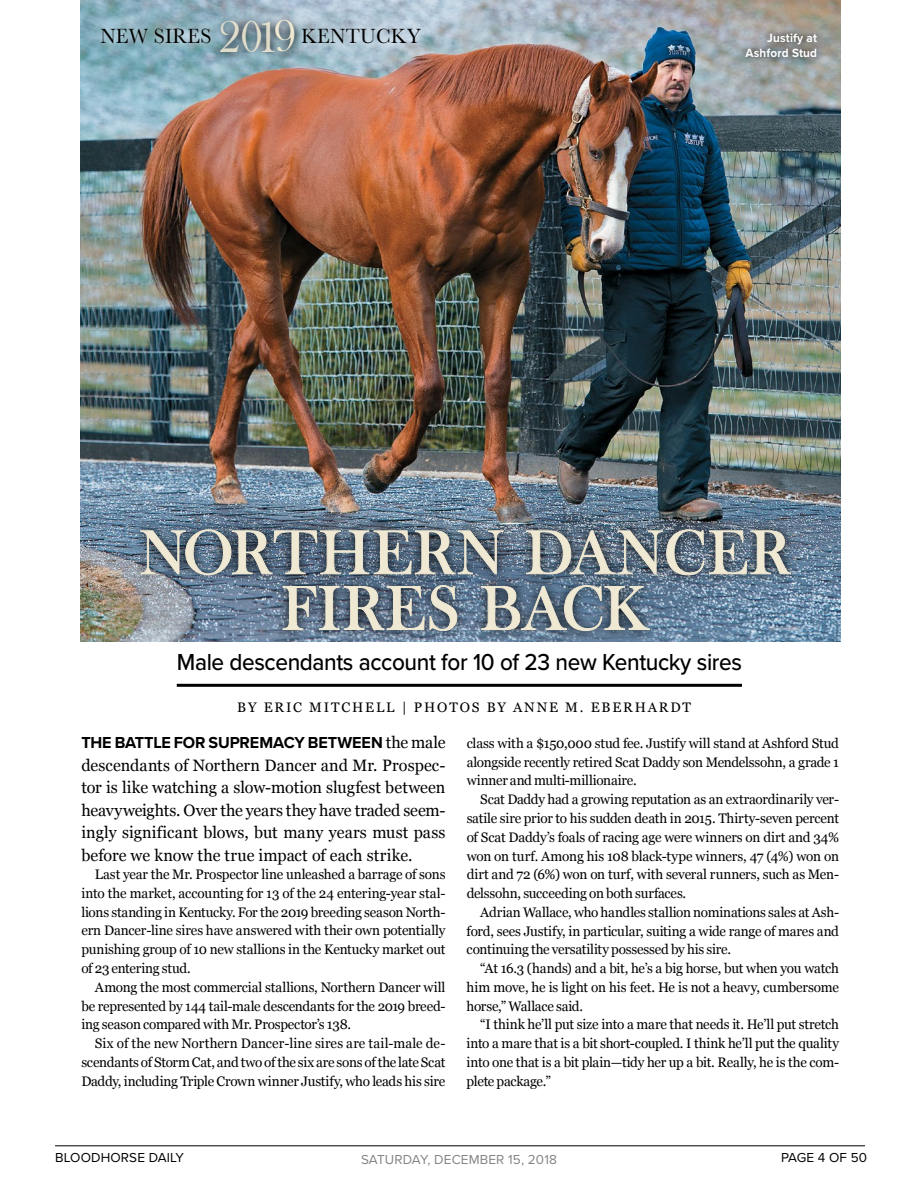
<style>
.page{position:relative;width:918px;height:1188px;background:#fff}
.page>*{position:absolute;margin:0;border:0;box-sizing:border-box;transform-origin:0 0}
.t1{font:64.5px/55.7px "Bask Old Face";letter-spacing:.035em;color:#efe8d3;text-align:center}
.t2{font:45.45px "Bask Old Face";color:#efe8d3}
.t3{font:500 24px "Proxima Nova";letter-spacing:-.015em;color:#000;scale:.94 1}
.t4{font:21.3px "Baskerville";letter-spacing:.015em;color:#000;scale:.95 1}
.t5{font:16.5px/22.5px "Georgia";letter-spacing:.005em;color:#000;text-align:justify}
.t6{font:13.8px "Georgia";letter-spacing:-.015em;color:#000}
.t7{font:13.8px "Georgia";letter-spacing:.005em;color:#000}
.t8{font:13.8px "Georgia";letter-spacing:.13em;color:#000}
.t9{font:13.5px "Proxima Nova";letter-spacing:.01em;color:#000}
.t10{font:13.5px "Proxima Nova";letter-spacing:.01em;color:#848484}
.t11{font:700 12.3px/15px "Proxima Nova";letter-spacing:.015em;color:#fff;text-align:right;scale:.95 1}
.s1{font-family:"Proxima Nova";font-weight:700}
</style>
<div class="page">
<hr style="left:55px;top:1146px;width:810px;height:1px;background:#000">
<img style="left:81px;top:0;width:759px;height:641px">
<hr style="left:177px;top:684px;width:565px;height:3px;background:#000">
<img style="left:130px;top:518px;width:671px;height:124px">
<svg style="left:140px;top:529px;width:364px;height:47px;background:#5e6c79"></svg>
<svg style="left:526px;top:529px;width:265px;height:47px;background:#64717c"></svg>
<svg style="left:282px;top:585px;width:176px;height:46px;background:#65717d"></svg>
<svg style="left:481px;top:585px;width:169px;height:46px;background:#60707e"></svg>
<svg style="left:93px;top:19px;width:336px;height:34px;background:#a1bdc9"></svg>
<svg style="left:213px;top:12px;width:90px;height:48px;background:#829ca8"></svg>
<svg style="left:738px;top:26px;width:87px;height:40px;background:#8e9291"></svg>
<svg style="left:274px;top:20px;width:22px;height:33px"></svg>
<h2 class="t2" style="left:219px;top:12px;width:62px">201</h2>
<p class="t4" style="left:100px;top:23px;width:119px">NEW SIRES</p>
<p class="t4" style="left:301px;top:23px;width:127px">KENTUCKY</p>
<p class="t11" style="left:746px;top:31px;width:77px">Justify at<br>Ashford Stud</p>
<p class="t1" style="left:139px;top:526px;width:652px">NORTHERN DANCER<br>FIRES BACK</p>
<p class="t3" style="left:177px;top:644px;width:603px">Male descendants account for 10 of 23 new Kentucky sires</p>
<p class="t8" style="left:237px;top:698px;width:455px">BY ERIC MITCHELL | PHOTOS BY ANNE M. EBERHARDT</p>
<p class="t5" style="left:81px;top:731px;width:366px"><span class="s1">THE BATTLE FOR SUPREMACY BETWEEN</span> the male descendants of Northern Dancer and Mr. Prospec&shy;tor is like watching a slow-motion slugfest between heavyweights. Over the years they have traded seem&shy;ingly significant blows, but many years must pass before we know the true impact of each strike.</p>
<p class="t6" style="left:95px;top:864px;width:352px">Last year the Mr. Prospector line unleashed a barrage of sons</p>
<p class="t6" style="left:81px;top:883px;width:366px">into the market, accounting for 13 of the 24 entering-year stal-</p>
<p class="t6" style="left:81px;top:902px;width:366px">lions standing in Kentucky. For the 2019 breeding season North-</p>
<p class="t6" style="left:81px;top:921px;width:366px">ern Dancer-line sires have answered with their own potentially</p>
<p class="t6" style="left:81px;top:939px;width:366px">punishing group of 10 new stallions in the Kentucky market out</p>
<p class="t6" style="left:81px;top:958px;width:111px">of 23 entering stud.</p>
<p class="t6" style="left:95px;top:977px;width:352px">Among the most commercial stallions, Northern Dancer will</p>
<p class="t6" style="left:81px;top:996px;width:366px">be represented by 144 tail-male descendants for the 2019 breed-</p>
<p class="t6" style="left:81px;top:1014px;width:271px">ing season compared with Mr. Prospector’s 138.</p>
<p class="t7" style="left:95px;top:1033px;width:352px">Six of the new Northern Dancer-line sires are tail-male de-</p>
<p class="t6" style="left:81px;top:1052px;width:366px">scendants of Storm Cat, and two of the six are sons of the late Scat</p>
<p class="t6" style="left:81px;top:1071px;width:366px">Daddy, including Triple Crown winner Justify, who leads his sire</p>
<p class="t6" style="left:467px;top:733px;width:374px">class with a $150,000 stud fee. Justify will stand at Ashford Stud</p>
<p class="t6" style="left:467px;top:752px;width:374px">alongside recently retired Scat Daddy son Mendelssohn, a grade 1</p>
<p class="t6" style="left:467px;top:771px;width:172px">winner and multi-millionaire.</p>
<p class="t6" style="left:480px;top:789px;width:360px">Scat Daddy had a growing reputation as an extraordinarily ver-</p>
<p class="t6" style="left:467px;top:808px;width:374px">satile sire prior to his sudden death in 2015. Thirty-seven percent</p>
<p class="t6" style="left:467px;top:827px;width:374px">of Scat Daddy’s foals of racing age were winners on dirt and 34%</p>
<p class="t6" style="left:467px;top:846px;width:374px">won on turf. Among his 108 black-type winners, 47 (4%) won on</p>
<p class="t6" style="left:467px;top:864px;width:374px">dirt and 72 (6%) won on turf, with several runners, such as Men-</p>
<p class="t6" style="left:467px;top:883px;width:221px">delssohn, succeeding on both surfaces.</p>
<p class="t6" style="left:480px;top:902px;width:360px">Adrian Wallace, who handles stallion nominations sales at Ash-</p>
<p class="t6" style="left:467px;top:921px;width:374px">ford, sees Justify, in particular, suiting a wide range of mares and</p>
<p class="t6" style="left:467px;top:939px;width:266px">continuing the versatility possessed by his sire.</p>
<p class="t6" style="left:480px;top:958px;width:360px">“At 16.3 (hands) and a bit, he’s a big horse, but when you watch</p>
<p class="t6" style="left:467px;top:977px;width:374px">him move, he is light on his feet. He is not a heavy, cumbersome</p>
<p class="t6" style="left:467px;top:996px;width:118px">horse,” Wallace said.</p>
<p class="t6" style="left:480px;top:1014px;width:360px">“I think he’ll put size into a mare that needs it. He’ll put stretch</p>
<p class="t6" style="left:467px;top:1033px;width:374px">into a mare that is a bit short-coupled. I think he’ll put the quality</p>
<p class="t6" style="left:467px;top:1052px;width:374px">into one that is a bit plain—tidy her up a bit. Really, he is the com-</p>
<p class="t6" style="left:467px;top:1071px;width:86px">plete package.”</p>
<p class="t9" style="left:55px;top:1147px;width:131px">BLOODHORSE DAILY</p>
<p class="t10" style="left:361px;top:1150px;width:197px">SATURDAY, DECEMBER 15, 2018</p>
<p class="t9" style="left:781px;top:1147px;width:88px">PAGE 4 OF 50</p>
</div>
